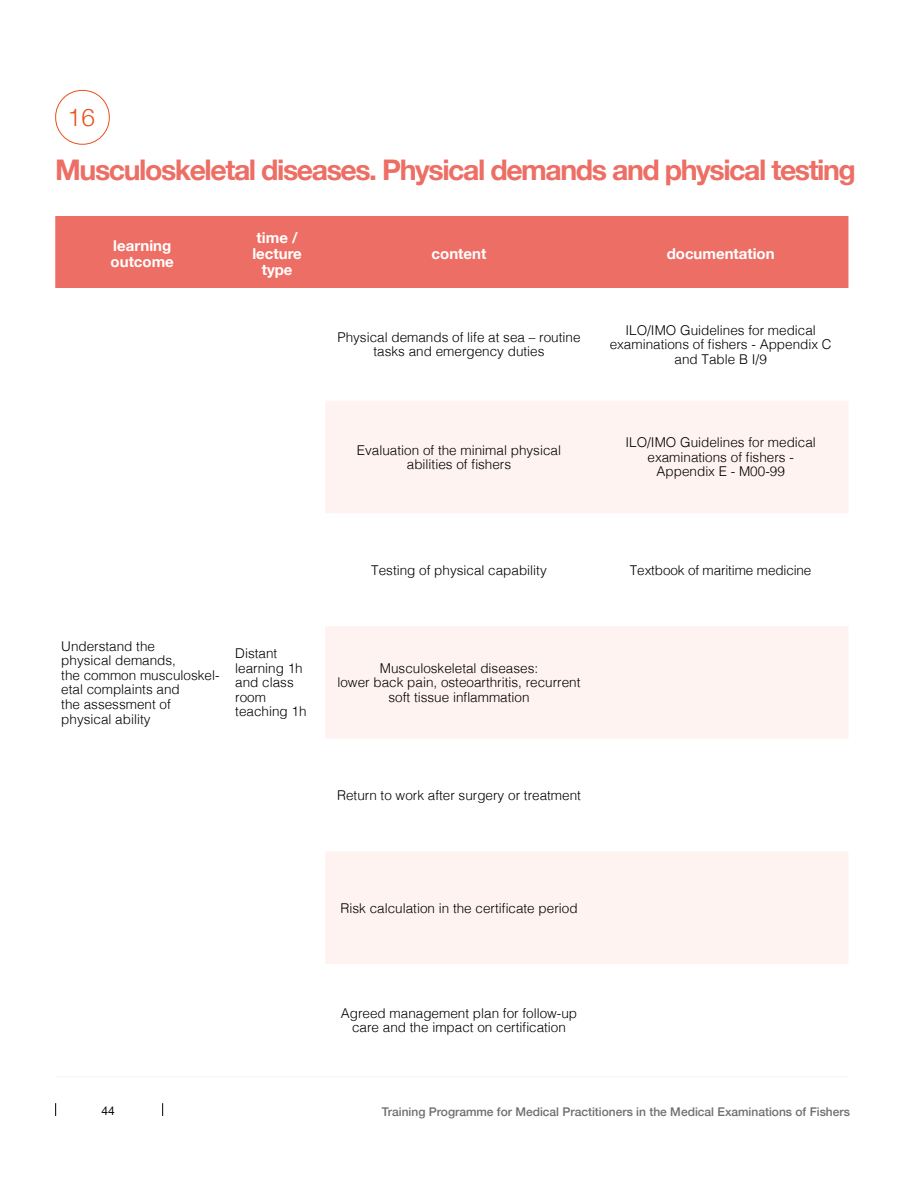
<style>
.page{position:relative;width:918px;height:1188px;background:#fff}
.page>*{position:absolute;margin:0;border:0;box-sizing:border-box;transform-origin:0 0}
.t1{font:700 28.35px "Helvetica Neue";letter-spacing:-.05em;color:#ed6e64}
.t2{font:300 24.3px "Helvetica Neue";color:#e9511b}
.t3{font:700 15px/16.2px "Helvetica Neue";color:#fff}
.t4{font:300 13.5px/14.5px "Helvetica";color:#000;text-align:center}
.t5{font:500 12px "Helvetica Neue";color:#706f6f}
.t6{font:12px "Helvetica Neue";color:#000}
</style>
<div class="page">
<div style="left:55px;top:216px;width:793px;height:72px;background:#ed6e64"></div>
<svg style="left:325px;top:401px;width:523px;height:563px;fill:#fef3f0"></svg>
<hr style="left:55px;top:1076px;width:174px;height:1px;background:#fef3f0">
<hr style="left:229px;top:1076px;width:96px;height:1px;background:#fef3f0">
<hr style="left:325px;top:1076px;width:268px;height:1px;background:#fef3f0">
<hr style="left:593px;top:1076px;width:255px;height:1px;background:#fef3f0">
<div style="left:55px;top:90px;width:55px;height:55px;border:1px solid #e9511b;border-radius:27px"></div>
<svg style="left:162px;top:1103px;width:1px;height:13px"></svg>
<svg style="left:55px;top:1103px;width:1px;height:13px"></svg>
<h2 class="t2" style="left:68px;top:97px;width:29px">16</h2>
<h1 class="t1" style="left:55px;top:147px;width:802px">Musculoskeletal diseases. Physical demands and physical testing</h1>
<p class="t3" style="left:111px;top:238px;width:65px">learning outcome</p>
<p class="t3" style="left:252px;top:230px;width:51px;text-align:center">time / lecture type</p>
<p class="t3" style="left:432px;top:246px;width:56px">content</p>
<p class="t3" style="left:667px;top:246px;width:110px">documentation</p>
<p class="t4" style="left:337px;top:329px;width:245px">Physical demands of life at sea – routine tasks and emergency duties</p>
<p class="t4" style="left:610px;top:322px;width:224px">ILO/IMO Guidelines for medical examinations of fishers - Appendix C and Table B I/9</p>
<p class="t4" style="left:357px;top:442px;width:206px">Evaluation of the minimal physical abilities of fishers</p>
<p class="t4" style="left:625px;top:434px;width:192px">ILO/IMO Guidelines for medical examinations of fishers -<br>Appendix E - M00-99</p>
<p class="t4" style="left:61px;top:638px;width:160px;text-align:left">Understand the<br>physical demands,<br>the common musculoskel&shy;etal complaints and<br>the assessment of physical ability</p>
<p class="t4" style="left:235px;top:645px;width:73px;text-align:left">Distant learning 1h and class room teaching 1h</p>
<p class="t4" style="left:371px;top:561px;width:177px">Testing of physical capability</p>
<p class="t4" style="left:630px;top:561px;width:183px">Textbook of maritime medicine</p>
<p class="t4" style="left:337px;top:660px;width:245px">Musculoskeletal diseases:<br>lower back pain, osteoarthritis, recurrent soft tissue inflammation</p>
<p class="t4" style="left:337px;top:787px;width:245px">Return to work after surgery or treatment</p>
<p class="t4" style="left:340px;top:899px;width:239px">Risk calculation in the certificate period</p>
<p class="t4" style="left:341px;top:1005px;width:238px">Agreed management plan for follow-up care and the impact on certification</p>
<p class="t6" style="left:102px;top:1102px;width:15px">44</p>
<p class="t5" style="left:382px;top:1102px;width:469px">Training Programme for Medical Practitioners in the Medical Examinations of Fishers</p>
</div>
